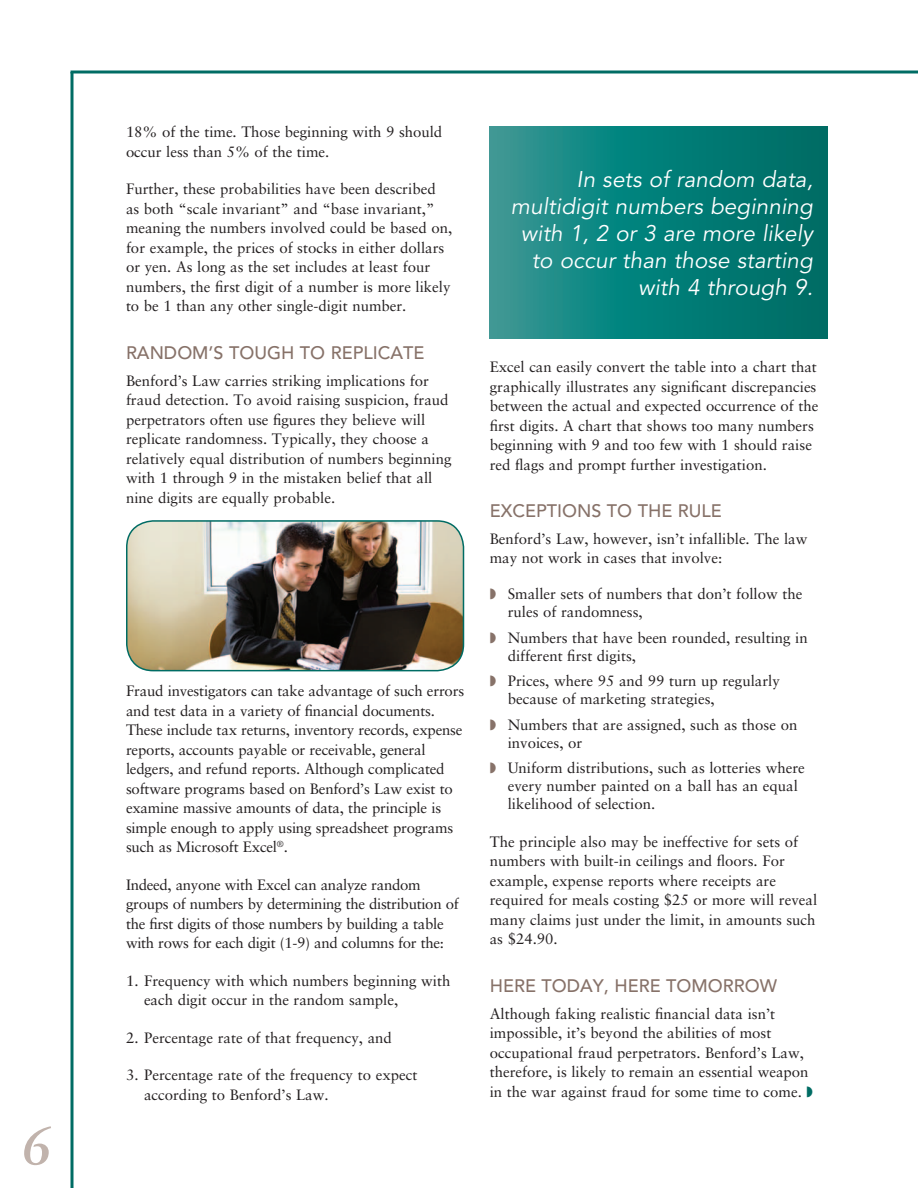
<style>
.page{position:relative;width:918px;height:1188px;background:#fff}
.page>*{position:absolute;margin:0;border:0;box-sizing:border-box;transform-origin:0 0}
.Subhead{font:italic 700 54px "Sabon LT Std";color:#c1b3ac}
.outquote{font:italic 22.5px/27px "Avenir LT Std";letter-spacing:.005em;color:#fff;text-align:right}
.Subhead-2{font:500 18px "Avenir LT Std";color:#877269}
.Body{font:15px/19.5px "Sabon LT Std";color:#231f20}
.bullet{font:15px/18px "Sabon LT Std";color:#231f20}
.Body-2{font:15px/19.5px "Sabon LT Std";letter-spacing:-.02em;color:#231f20}
</style>
<div class="page">
<svg style="left:70px;top:72px;width:4px;height:1116px;background:#3f908a"></svg>
<svg style="left:71px;top:70px;width:847px;height:4px;background:#3f908a"></svg>
<img style="left:127px;top:521px;width:337px;height:150px">
<div style="left:126px;top:520px;width:338px;height:151px;border:2px solid #006c64;border-radius:27px"></div>
<svg style="left:490px;top:126px;width:338px;height:212px;background:#0c807a"></svg>
<p class="Subhead" style="left:21px;top:1113px;width:32px">6</p>
<p class="Body" style="left:126px;top:122px;width:318px">18% of the time. Those beginning with 9 should occur less than 5% of the time.</p>
<p class="Body" style="left:126px;top:179px;width:328px">Further, these probabilities have been described as both “scale invariant” and “base invariant,” meaning the numbers involved could be based on, for example, the prices of stocks in either dollars or yen. As long as the set includes at least four numbers, the first digit of a number is more likely to be 1 than any other single-digit number.</p>
<p class="Subhead-2" style="left:126px;top:342px;width:300px">RANDOM’S TOUGH TO REPLICATE</p>
<p class="Body" style="left:126px;top:370px;width:327px">Benford’s Law carries striking implications for fraud detection. To avoid raising suspicion, fraud perpetrators often use figures they believe will replicate randomness. Typically, they choose a relatively equal distribution of numbers beginning with 1 through 9 in the mistaken belief that all nine digits are equally probable.</p>
<p class="Body" style="left:126px;top:681px;width:340px">Fraud investigators can take advantage of such errors and test data in a variety of financial documents.<br>These include tax returns, inventory records, expense reports, accounts payable or receivable, general ledgers, and refund reports. Although complicated software programs based on Benford’s Law exist to examine massive amounts of data, the principle is simple enough to apply using spreadsheet programs such as Microsoft Excel<sup>®</sup>.</p>
<p class="Body-2" style="left:126px;top:874px;width:334px">Indeed, anyone with Excel can analyze random groups of numbers by determining the distribution of the first digits of those numbers by building a table with rows for each digit (1-9) and columns for the:</p>
<p class="Body" style="left:144px;top:970px;width:308px;text-indent:-18px">1. Frequency with which numbers beginning with each digit occur in the random sample,</p>
<p class="Body" style="left:126px;top:1027px;width:267px">2. Percentage rate of that frequency, and</p>
<p class="Body" style="left:144px;top:1065px;width:275px;text-indent:-18px">3. Percentage rate of the frequency to expect according to Benford’s Law.</p>
<p class="outquote" style="left:511px;top:166px;width:304px">In sets of random data, multidigit numbers beginning with 1, 2 or 3 are more likely to occur than those starting with 4 through 9.</p>
<p class="Body" style="left:490px;top:357px;width:330px">Excel can easily convert the table into a chart that graphically illustrates any significant discrepancies between the actual and expected occurrence of the first digits. A chart that shows too many numbers beginning with 9 and too few with 1 should raise red flags and prompt further investigation.</p>
<p class="Subhead-2" style="left:490px;top:500px;width:234px">EXCEPTIONS TO THE RULE</p>
<p class="Body" style="left:490px;top:529px;width:319px">Benford’s Law, however, isn’t infallible. The law may not work in cases that involve:</p>
<p class="bullet" style="left:508px;top:585px;width:296px">Smaller sets of numbers that don’t follow the rules of randomness,</p>
<p class="bullet" style="left:508px;top:629px;width:302px">Numbers that have been rounded, resulting in different first digits,</p>
<p class="bullet" style="left:508px;top:672px;width:274px">Prices, where 95 and 99 turn up regularly because of marketing strategies,</p>
<p class="bullet" style="left:508px;top:716px;width:291px">Numbers that are assigned, such as those on invoices, or</p>
<p class="bullet" style="left:508px;top:759px;width:299px">Uniform distributions, such as lotteries where every number painted on a ball has an equal likelihood of selection.</p>
<p class="Body" style="left:490px;top:832px;width:329px">The principle also may be ineffective for sets of numbers with built-in ceilings and floors. For example, expense reports where receipts are required for meals costing $25 or more will reveal many claims just under the limit, in amounts such as $24.90.</p>
<p class="Subhead-2" style="left:490px;top:975px;width:289px">HERE TODAY, HERE TOMORROW</p>
<p class="Body" style="left:490px;top:1003px;width:320px">Although faking realistic financial data isn’t impossible, it’s beyond the abilities of most occupational fraud perpetrators. Benford’s Law, therefore, is likely to remain an essential weapon in the war against fraud for some time to come.</p>
</div>
